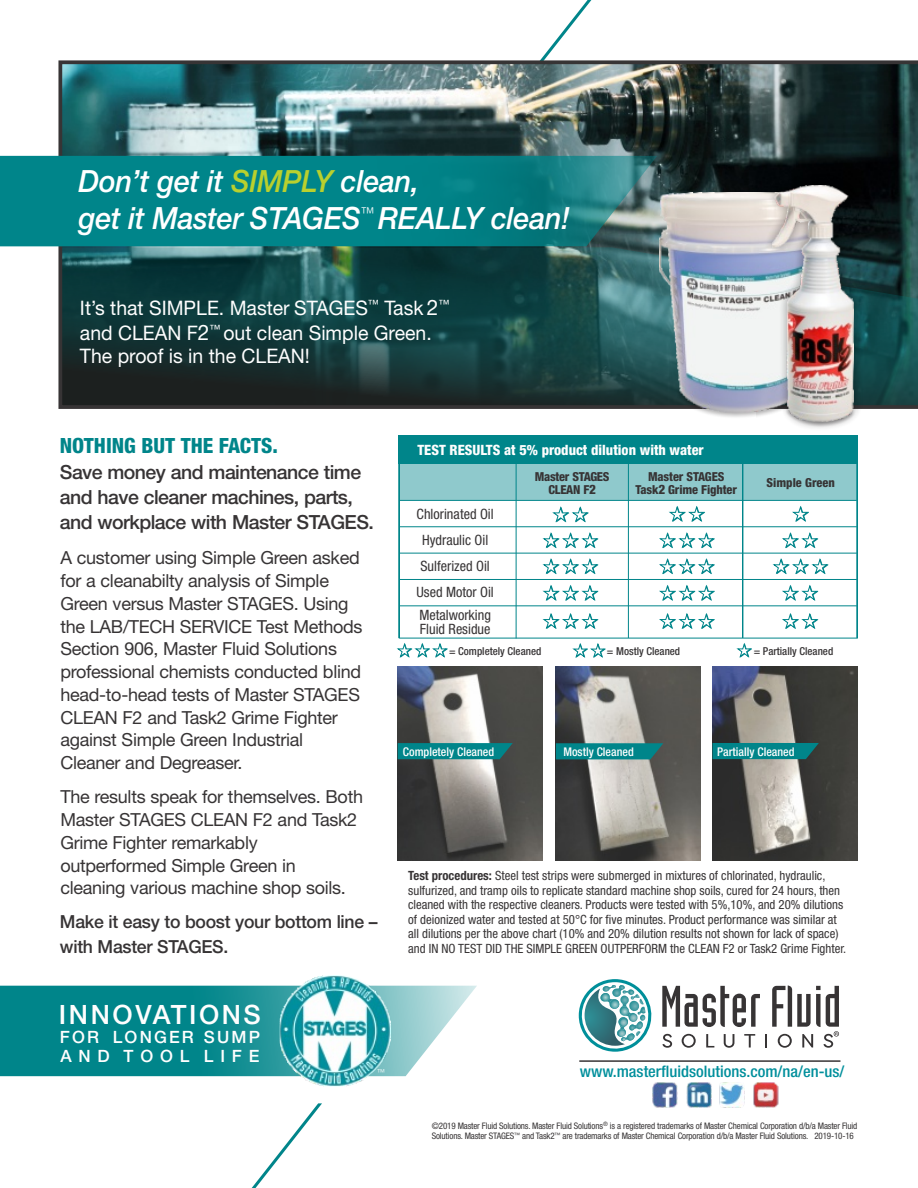
<style>
.page{position:relative;width:918px;height:1188px;background:#fff}
.page>*{position:absolute;margin:0;border:0;box-sizing:border-box;transform-origin:0 0}
.t1{font:italic 500 30.6px "Helvetica Neue LT Std";letter-spacing:-.01em;color:#fff;scale:.94 1}
.t2{font:500 26.7px "Helvetica Neue LT Std";letter-spacing:.095em;color:#fefefe}
.t3{font:800 condensed 21px "Helvetica Neue LT Std";color:#00858a}
.t4{font:19.95px/23.7px "Helvetica Neue LT Std";color:#fefefe}
.t5{font:500 19.5px/25.3px "Helvetica Neue LT Std";letter-spacing:-.03em;color:#373435}
.t6{font:18px/22.8px "Helvetica Neue LT Std";letter-spacing:-.015em;color:#373435}
.t7{font:500 18px/25.2px "Helvetica Neue LT Std";letter-spacing:-.015em;color:#373435}
.t8{font:500 16.95px/19.4px "Helvetica Neue LT Std";letter-spacing:.125em;color:#fefefe}
.t9{font:500 condensed 15.9px "Helvetica Neue LT Std";color:#008f9c;scale:1.04 1}
.t10{font:300 15px "Helvetica Neue LT Std";color:#fff;scale:.94 1}
.t11{font:condensed 14.25px/26.1px "Helvetica Neue LT Std";color:#373435;text-align:center}
.t12{font:800 condensed 14.25px "Helvetica Neue LT Std";color:#fefefe}
.t13{font:condensed 12.75px/14.5px "Helvetica Neue LT Std";color:#373435}
.t14{font:800 condensed 12.3px/13.4px "Helvetica Neue LT Std";letter-spacing:-.01em;color:#373435;text-align:center}
.t15{font:500 condensed 12px "Helvetica Neue LT Std";color:#fefefe}
.t16{font:11.4px "Helvetica Neue LT Std";color:#fefefe}
.t17{font:500 condensed 10.95px "Helvetica Neue LT Std";color:#373435}
.t18{font:condensed 9px "Helvetica Neue LT Std";letter-spacing:-.015em;color:#373435}
.t19{font:300 8.25px "Helvetica Neue LT Std";color:#fff}
.t20{font:condensed 6px "Helvetica Neue LT Std";color:#373435}
.s1{color:#b9d02e}
.s2{font-size:21.45px}
.s3{font-size:13.05px}
.s4{font-weight:700}
</style>
<div class="page">
<svg style="left:0;top:986px;width:477px;height:90px;background:#339da1"></svg>
<svg style="left:540px;top:0;width:52px;height:60px"></svg>
<div style="left:400px;top:463px;width:458px;height:37px;background:#8fc9cc"></div>
<div style="left:399px;top:435px;width:459px;height:28px;background:#00858a"></div>
<hr style="left:399px;top:451px;width:1px;height:187px;background:#00858a">
<hr style="left:857px;top:451px;width:1px;height:187px;background:#00858a">
<hr style="left:516px;top:450px;width:1px;height:188px;background:#00858a">
<hr style="left:742px;top:451px;width:1px;height:187px;background:#00858a">
<hr style="left:628px;top:450px;width:1px;height:188px;background:#00858a">
<hr style="left:399px;top:605px;width:458px;height:1px;background:#00858a">
<hr style="left:399px;top:579px;width:458px;height:1px;background:#00858a">
<hr style="left:399px;top:553px;width:458px;height:1px;background:#00858a">
<hr style="left:399px;top:526px;width:458px;height:1px;background:#00858a">
<hr style="left:399px;top:500px;width:458px;height:1px;background:#00858a">
<hr style="left:399px;top:638px;width:458px;height:1px;background:#00858a">
<svg style="left:542px;top:533px;width:57px;height:16px"></svg>
<svg style="left:542px;top:559px;width:57px;height:16px"></svg>
<svg style="left:542px;top:585px;width:57px;height:16px"></svg>
<svg style="left:542px;top:613px;width:57px;height:16px"></svg>
<svg style="left:552px;top:507px;width:37px;height:16px"></svg>
<svg style="left:659px;top:533px;width:56px;height:16px"></svg>
<svg style="left:659px;top:559px;width:56px;height:16px"></svg>
<svg style="left:659px;top:585px;width:56px;height:16px"></svg>
<svg style="left:659px;top:613px;width:56px;height:16px"></svg>
<svg style="left:669px;top:506px;width:36px;height:16px"></svg>
<svg style="left:772px;top:559px;width:57px;height:16px"></svg>
<svg style="left:782px;top:533px;width:37px;height:16px"></svg>
<svg style="left:782px;top:585px;width:37px;height:16px"></svg>
<svg style="left:782px;top:613px;width:37px;height:16px"></svg>
<svg style="left:792px;top:506px;width:17px;height:16px"></svg>
<img style="left:652px;top:1082px;width:127px;height:26px">
<svg style="left:578px;top:979px;width:74px;height:73px"></svg>
<svg style="left:662px;top:985px;width:177px;height:63px"></svg>
<hr style="left:579px;top:1060px;width:261px;height:2px;background:#373435">
<img style="left:398px;top:666px;width:145px;height:195px">
<img style="left:556px;top:667px;width:144px;height:194px">
<img style="left:713px;top:667px;width:144px;height:194px">
<svg style="left:396px;top:643px;width:52px;height:15px"></svg>
<svg style="left:572px;top:643px;width:34px;height:15px"></svg>
<svg style="left:736px;top:643px;width:16px;height:15px"></svg>
<svg style="left:398px;top:743px;width:115px;height:16px;background:#048186"></svg>
<img style="left:58px;top:60px;width:860px;height:349px">
<svg style="left:0;top:156px;width:657px;height:90px;background:#0a8287"></svg>
<img style="left:659px;top:193px;width:97px;height:216px">
<div style="left:756px;top:168px;width:115px;height:270px;background:#373435;opacity:.49"></div>
<div style="left:783px;top:402px;width:74px;height:28px;background:#373435;opacity:.43"></div>
<svg style="left:681px;top:379px;width:92px;height:40px"></svg>
<img style="left:773px;top:185px;width:81px;height:236px">
<svg style="left:251px;top:1103px;width:71px;height:85px"></svg>
<svg style="left:556px;top:743px;width:107px;height:16px;background:#068286"></svg>
<svg style="left:712px;top:743px;width:107px;height:16px;background:#037f84"></svg>
<img style="left:280px;top:975px;width:111px;height:111px">
<h1 class="t1" style="left:79px;top:170px;width:364px">Don’t get it <span class="s1">SIMPLY</span> clean,</h1>
<p class="t10" style="left:361px;top:207px;width:16px">™</p>
<h1 class="t1" style="left:79px;top:207px;width:524px">get it Master STAGES REALLY clean!</h1>
<h3 class="t4" style="left:80px;top:299px;width:360px">It’s that SIMPLE. Master STAGES Task <span class="s2">2</span></h3>
<p class="t16" style="left:209px;top:325px;width:12px">™</p>
<p class="t16" style="left:368px;top:300px;width:12px">™</p>
<p class="t16" style="left:439px;top:300px;width:12px">™</p>
<h3 class="t4" style="left:80px;top:324px;width:353px">and CLEAN F<span class="s2">2</span> out clean Simple Green.<br>The proof is in the CLEAN!</h3>
<h3 class="t3" style="left:60px;top:438px;width:220px">NOTHING BUT THE FACTS.</h3>
<h3 class="t5" style="left:60px;top:462px;width:303px">Save money and maintenance time</h3>
<h3 class="t5" style="left:60px;top:487px;width:315px">and have cleaner machines, parts, and workplace with Master STAGES.</h3>
<p class="t6" style="left:60px;top:549px;width:304px">A customer using Simple Green asked for a cleanabilty analysis of Simple Green versus Master STAGES. Using the LAB/TECH SERVICE Test Methods Section 906, Master Fluid Solutions professional chemists conducted blind head-to-head tests of Master STAGES CLEAN F2 and Task2 Grime Fighter against Simple Green Industrial Cleaner and Degreaser.</p>
<h3 class="t6" style="left:60px;top:788px;width:304px">The results speak for themselves. Both<br>Master STAGES CLEAN F2 and Task2<br>Grime Fighter remarkably outperformed Simple Green in cleaning various machine shop soils.</h3>
<h3 class="t7" style="left:60px;top:911px;width:319px">Make it easy to boost your bottom line – with Master STAGES.</h3>
<p class="t12" style="left:417px;top:445px;width:288px">TEST RESULTS at 5% product dilution with water</p>
<p class="t11" style="left:417px;top:503px;width:79px">Chlorinated Oil<br>Hydraulic Oil<br>Sulferized Oil<br>Used Motor Oil</p>
<p class="t11" style="left:419px;top:609px;width:73px;line-height:14.9px;text-align:left">Metalworking<br>Fluid Residue</p>
<p class="t14" style="left:535px;top:471px;width:76px">Master STAGES<br>CLEAN F<span class="s3">2</span></p>
<p class="t14" style="left:635px;top:471px;width:103px">Master STAGES<br>Task<span class="s3">2</span> Grime Fighter</p>
<p class="t14" style="left:767px;top:478px;width:70px">Simple Green</p>
<p class="t17" style="left:449px;top:648px;width:94px">= Completely Cleaned</p>
<p class="t17" style="left:607px;top:648px;width:75px">= Mostly Cleaned</p>
<p class="t17" style="left:754px;top:648px;width:81px">= Partially Cleaned</p>
<p class="t15" style="left:403px;top:747px;width:93px">Completely Cleaned</p>
<p class="t15" style="left:563px;top:747px;width:72px">Mostly Cleaned</p>
<p class="t15" style="left:717px;top:747px;width:79px">Partially Cleaned</p>
<p class="t13" style="left:408px;top:870px;width:440px"><span class="s4">Test procedures:</span> Steel test strips were submerged in mixtures of chlorinated, hydraulic, sulfurized, and tramp oils to replicate standard machine shop soils, cured for 24 hours, then cleaned with the respective cleaners. Products were tested with 5%,10%, and 20% dilutions of deionized water and tested at 50°C for five minutes. Product performance was similar at all dilutions per the above chart (10% and 20% dilution results not shown for lack of space) and IN NO TEST DID THE SIMPLE GREEN OUTPERFORM the CLEAN F2 or Task2 Grime Fighter.</p>
<h2 class="t2" style="left:59px;top:1004px;width:203px">INNOVATIONS</h2>
<h3 class="t8" style="left:60px;top:1030px;width:202px">FOR LONGER SUMP<br>AND TOOL LIFE</h3>
<p class="t19" style="left:377px;top:1069px;width:10px">™</p>
<p class="t9" style="left:580px;top:1066px;width:256px">www.masterfluidsolutions.com/na/en-us/</p>
<p class="t20" style="left:603px;top:1122px;width:6px">®</p>
<p class="t18" style="left:432px;top:1133px;width:424px">Solutions. Master STAGES<sup>™</sup> and Task2<sup>™</sup> are trademarks of Master Chemical Corporation d/b/a Master Fluid Solutions. 2019-10-16</p>
<p class="t18" style="left:432px;top:1123px;width:427px">©2019 Master Fluid Solutions. Master Fluid Solutions is a registered trademarks of Master Chemical Corporation d/b/a Master Fluid</p>
</div>
